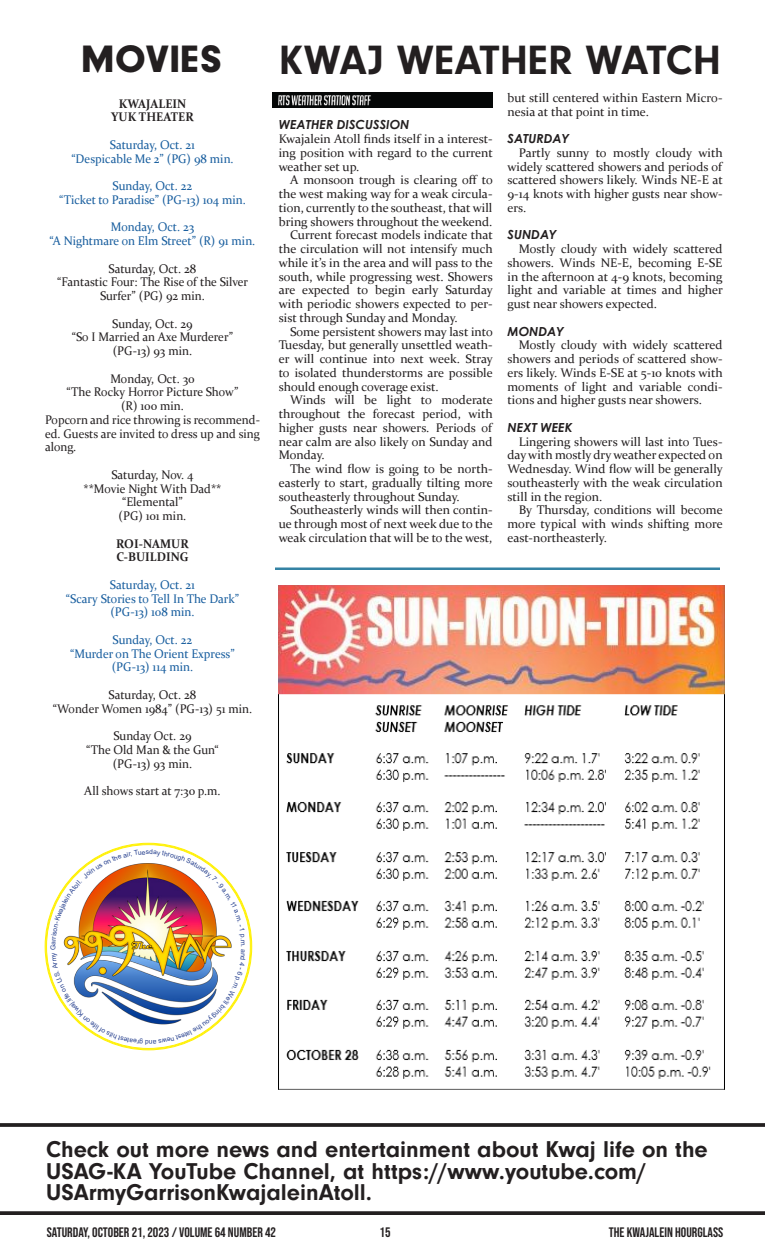
<style>
.page{position:relative;width:765px;height:1260px;background:#fff}
.page>*{position:absolute;margin:0;border:0;box-sizing:border-box;transform-origin:0 0}
.t1{font:700 42.5px "Neuzeit Gro";letter-spacing:.005em;color:#231f20}
.t2{font:900 39.62px "Neuzeit Gro";letter-spacing:.01em;color:#231f20}
.t3{font:700 23.75px/21.2px "Neuzeit Gro";color:#231f20}
.t4{font:13.75px "Bebas Neue";color:#231f20}
.Body_Text{font:12.5px/13.8px "Constantia";color:#231f20;text-align:justify}
.Body_Text-2{font:12.5px/13.8px "Constantia";color:#231f20;text-align:center;scale:.95 1}
.t5{font:12.5px "Constantia";color:#175d9e;scale:.95 1}
.t6{font:italic 700 12.5px "Century Gothic";color:#231f20}
.t7{font:700 12.5px "Constantia";color:#231f20;scale:.95 1}
</style>
<div class="page">
<svg style="left:0;top:1123px;width:765px;height:4px;background:#302c2d"></svg>
<svg style="left:0;top:1211px;width:765px;height:4px;background:#302c2d"></svg>
<img style="left:279px;top:585px;width:446px;height:505px">
<img style="left:272px;top:93px;width:220px;height:14px">
<hr style="left:275px;top:568px;width:445px;height:2px;background:#3483a4">
<img style="left:51px;top:850px;width:195px;height:195px">
<p class="t2" style="left:81px;top:36px;width:142px">MOVIES</p>
<p class="t7" style="left:119px;top:95px;width:73px">KWAJALEIN</p>
<p class="t7" style="left:111px;top:108px;width:88px">YUK THEATER</p>
<p class="t5" style="left:110px;top:136px;width:91px">Saturday, Oct. 21</p>
<p class="t5" style="left:71px;top:150px;width:172px">“Despicable Me 2” (PG) 98 min.</p>
<p class="t5" style="left:113px;top:177px;width:85px">Sunday, Oct. 22</p>
<p class="t5" style="left:59px;top:191px;width:198px">“Ticket to Paradise” (PG-13) 104 min.</p>
<p class="t5" style="left:111px;top:219px;width:89px">Monday, Oct. 23</p>
<p class="t5" style="left:50px;top:232px;width:218px">“A Nightmare on Elm Street” (R) 91 min.</p>
<p class="Body_Text-2" style="left:109px;top:261px;width:94px">Saturday, Oct. 28</p>
<p class="Body_Text-2" style="left:57px;top:275px;width:203px">“Fantastic Four: The Rise of the Silver<br>Surfer” (PG) 92 min.</p>
<p class="Body_Text-2" style="left:112px;top:316px;width:86px">Sunday, Oct. 29</p>
<p class="Body_Text-2" style="left:72px;top:330px;width:171px">“So I Married an Axe Murderer”</p>
<p class="Body_Text-2" style="left:113px;top:343px;width:85px">(PG-13) 93 min.</p>
<p class="Body_Text-2" style="left:110px;top:371px;width:90px">Monday, Oct. 30</p>
<p class="Body_Text-2" style="left:67px;top:385px;width:182px">“The Rocky Horror Picture Show”</p>
<p class="Body_Text-2" style="left:121px;top:398px;width:67px">(R) 100 min.</p>
<p class="Body_Text-2" style="left:45px;top:412px;width:228px;text-align:justify">Popcorn and rice throwing is recommend&shy;ed. Guests are invited to dress up and sing along.</p>
<p class="Body_Text-2" style="left:111px;top:467px;width:88px">Saturday, Nov. 4</p>
<p class="Body_Text-2" style="left:84px;top:481px;width:147px">**Movie Night With Dad**</p>
<p class="Body_Text-2" style="left:122px;top:495px;width:66px">“Elemental”</p>
<p class="Body_Text-2" style="left:119px;top:508px;width:73px">(PG) 101 min.</p>
<p class="t7" style="left:116px;top:535px;width:78px">ROI-NAMUR</p>
<p class="t7" style="left:116px;top:548px;width:78px">C-BUILDING</p>
<p class="t5" style="left:110px;top:576px;width:91px">Saturday, Oct. 21</p>
<p class="t5" style="left:66px;top:590px;width:184px">“Scary Stories to Tell In The Dark”</p>
<p class="t5" style="left:111px;top:604px;width:90px">(PG-13) 108 min.</p>
<p class="t5" style="left:113px;top:631px;width:85px">Sunday, Oct. 22</p>
<p class="t5" style="left:70px;top:645px;width:175px">“Murder on The Orient Express”</p>
<p class="t5" style="left:112px;top:659px;width:87px">(PG-13) 114 min.</p>
<p class="Body_Text-2" style="left:109px;top:687px;width:94px">Saturday, Oct. 28</p>
<p class="Body_Text-2" style="left:53px;top:701px;width:212px">“Wonder Women 1984” (PG-13) 51 min.</p>
<p class="Body_Text-2" style="left:113px;top:728px;width:84px">Sunday Oct. 29</p>
<p class="Body_Text-2" style="left:86px;top:742px;width:141px">“The Old Man &amp; the Gun“</p>
<p class="Body_Text-2" style="left:113px;top:756px;width:85px">(PG-13) 93 min.</p>
<p class="Body_Text-2" style="left:84px;top:783px;width:145px">All shows start at 7:30 p.m.</p>
<p class="t1" style="left:279px;top:36px;width:444px">KWAJ WEATHER WATCH</p>
<p class="t6" style="left:279px;top:115px;width:132px">WEATHER DISCUSSION</p>
<p class="Body_Text" style="left:279px;top:131px;width:216px">Kwajalein Atoll finds itself in a interest&shy;ing position with regard to the current weather set up.</p>
<p class="Body_Text" style="left:279px;top:173px;width:216px;text-indent:11px">A monsoon trough is clearing off to the west making way for a weak circula&shy;tion, currently to the southeast, that will bring showers throughout the weekend.</p>
<p class="Body_Text" style="left:279px;top:228px;width:216px;text-indent:11px">Current forecast models indicate that the circulation will not intensify much while it’s in the area and will pass to the south, while progressing west. Showers are expected to begin early Saturday with periodic showers expected to per&shy;sist through Sunday and Monday.</p>
<p class="Body_Text" style="left:279px;top:324px;width:216px;text-indent:11px">Some persistent showers may last into Tuesday, but generally unsettled weath&shy;er will continue into next week. Stray to isolated thunderstorms are possible should enough coverage exist.</p>
<p class="Body_Text" style="left:279px;top:393px;width:216px;text-indent:11px">Winds will be light to moderate throughout the forecast period, with higher gusts near showers. Periods of near calm are also likely on Sunday and Monday.</p>
<p class="Body_Text" style="left:279px;top:461px;width:216px;text-indent:11px">The wind flow is going to be north&shy;easterly to start, gradually tilting more southeasterly throughout Sunday.</p>
<p class="Body_Text" style="left:279px;top:503px;width:216px;text-indent:11px">Southeasterly winds will then contin&shy;ue through most of next week due to the weak circulation that will be to the west,</p>
<p class="Body_Text" style="left:508px;top:90px;width:216px">but still centered within Eastern Micro&shy;nesia at that point in time.</p>
<p class="t6" style="left:508px;top:129px;width:63px">SATURDAY</p>
<p class="Body_Text" style="left:508px;top:145px;width:217px;text-indent:11px">Partly sunny to mostly cloudy with widely scattered showers and periods of scattered showers likely. Winds NE-E at 9-14 knots with higher gusts near show&shy;ers.</p>
<p class="t6" style="left:508px;top:225px;width:51px">SUNDAY</p>
<p class="Body_Text" style="left:508px;top:241px;width:217px;text-indent:11px">Mostly cloudy with widely scattered showers. Winds NE-E, becoming E-SE in the afternoon at 4-9 knots, becoming light and variable at times and higher gust near showers expected.</p>
<p class="t6" style="left:508px;top:322px;width:58px">MONDAY</p>
<p class="Body_Text" style="left:508px;top:338px;width:217px;text-indent:11px">Mostly cloudy with widely scattered showers and periods of scattered show&shy;ers likely. Winds E-SE at 5-10 knots with moments of light and variable condi&shy;tions and higher gusts near showers.</p>
<p class="t6" style="left:508px;top:418px;width:66px">NEXT WEEK</p>
<p class="Body_Text" style="left:508px;top:434px;width:217px;text-indent:11px">Lingering showers will last into Tues&shy;day with mostly dry weather expected on Wednesday. Wind flow will be generally southeasterly with the weak circulation still in the region.</p>
<p class="Body_Text" style="left:508px;top:503px;width:217px;text-indent:11px">By Thursday, conditions will become more typical with winds shifting more east-northeasterly.</p>
<p class="t3" style="left:46px;top:1139px;width:663px">Check out more news and entertainment about Kwaj life on the<br>USAG-KA YouTube Channel, at https://www.youtube.com/</p>
<p class="t3" style="left:46px;top:1182px;width:328px">USArmyGarrisonKwajaleinAtoll.</p>
<p class="t4" style="left:47px;top:1225px;width:231px">SATURDAY, OCTOBER 21, 2023 / VOLUME 64 NUMBER 42</p>
<p class="t4" style="left:380px;top:1224px;width:12px">15</p>
<p class="t4" style="left:609px;top:1225px;width:116px">THE KWAJALEIN HOURGLASS</p>
</div>
